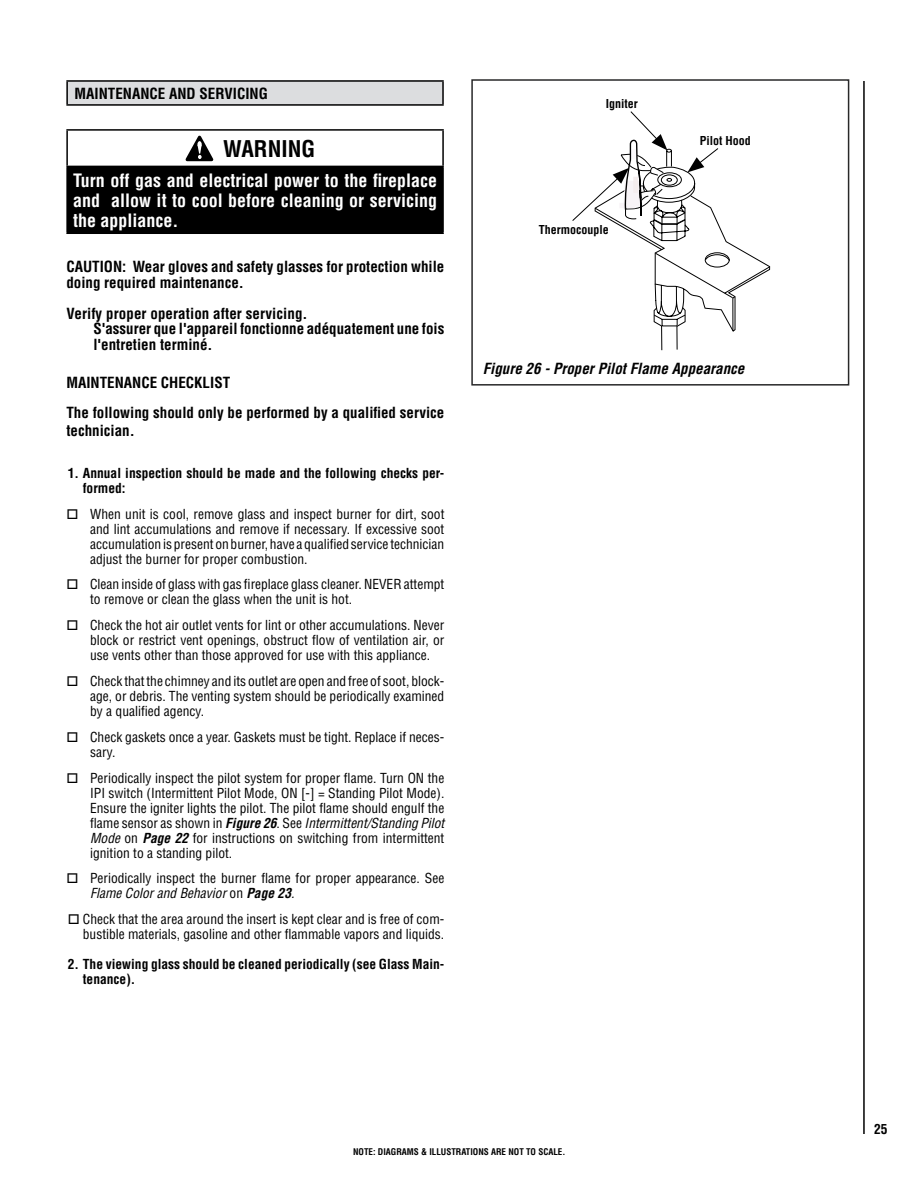
<style>
.page{position:relative;width:918px;height:1188px;background:#fff}
.page>*{position:absolute;margin:0;border:0;box-sizing:border-box;transform-origin:0 0}
.t1{font:700 condensed 22.5px "Helvetica";color:#000}
.t2{font:700 condensed 18px/20.2px "Helvetica";color:#fff;text-align:justify}
.t3{font:condensed 16.95px "Helvetica";color:#010101}
.t4{font:700 condensed 16.05px "Helvetica";color:#010101}
.t5{font:700 condensed 15px/15.5px "Helvetica";color:#000}
.t6{font:italic 700 condensed 15px "Helvetica";color:#000}
.t7{font:condensed 13.5px/15px "Helvetica";color:#000;text-align:justify}
.t8{font:700 condensed 13.5px/15px "Helvetica";color:#000}
.t9{font:700 condensed 12px "Helvetica";color:#000}
.t10{font:700 condensed 9px "Helvetica";color:#000}
.s1{font-weight:700;font-style:italic}
.s2{font-style:italic}
.s3{font-weight:700;font-size:16.05px}
</style>
<div class="page">
<hr style="left:863px;top:81px;width:2px;height:1053px;background:#000">
<div style="left:67px;top:81px;width:376px;height:24px;background:#dcdddf"></div>
<hr style="left:66px;top:80px;width:378px;height:2px;background:#000">
<hr style="left:66px;top:82px;width:2px;height:22px;background:#000">
<hr style="left:442px;top:82px;width:2px;height:22px;background:#000">
<hr style="left:66px;top:104px;width:378px;height:2px;background:#000">
<div style="left:67px;top:166px;width:376px;height:67px;background:#000"></div>
<hr style="left:66px;top:129px;width:378px;height:2px;background:#000">
<hr style="left:66px;top:131px;width:2px;height:35px;background:#000">
<hr style="left:442px;top:131px;width:2px;height:35px;background:#000">
<hr style="left:66px;top:166px;width:378px;height:1px;background:#000">
<hr style="left:66px;top:167px;width:2px;height:66px;background:#000">
<hr style="left:442px;top:167px;width:2px;height:66px;background:#000">
<hr style="left:66px;top:233px;width:378px;height:1px;background:#000">
<svg style="left:185px;top:135px;width:29px;height:27px"></svg>
<div style="left:471px;top:79px;width:378px;height:307px;border:2px solid #282829"></div>
<svg style="left:572px;top:111px;width:199px;height:239px"></svg>
<div style="left:699px;top:112px;width:73px;height:33px;background:#fff"></div>
<div style="left:692px;top:131px;width:77px;height:15px;background:#fff"></div>
<div style="left:565px;top:221px;width:43px;height:19px;background:#fff"></div>
<p class="t5" style="left:75px;top:86px;width:195px">MAINTENANCE AND SERVICING</p>
<h1 class="t1" style="left:223px;top:135px;width:94px">WARNING</h1>
<h2 class="t2" style="left:73px;top:170px;width:365px">Turn off gas and electrical power to the fireplace and allow it to cool before cleaning or servicing the appliance.</h2>
<p class="t5" style="left:66px;top:259px;width:380px">CAUTION: Wear gloves and safety glasses for protection while doing required maintenance.</p>
<p class="t5" style="left:93px;top:305px;width:352px;text-indent:-27px">Verify proper operation after servicing.<br>S'assurer que l'appareil fonctionne adéquatement une fois l'entretien terminé.</p>
<p class="t5" style="left:66px;top:367px;width:380px;line-height:30px">MAINTENANCE CHECKLIST<br>The following should only be performed by a qualified service</p>
<p class="t5" style="left:66px;top:423px;width:70px">technician.</p>
<p class="t8" style="left:83px;top:465px;width:363px;text-indent:-15px">1. Annual inspection should be made and the following checks per&shy;formed:</p>
<p class="t7" style="left:90px;top:506px;width:356px;text-indent:-24px">□ When unit is cool, remove glass and inspect burner for dirt, soot and lint accumulations and remove if necessary. If excessive soot accumulation is present on burner, have a qualified service technician adjust the burner for proper combustion.</p>
<p class="t7" style="left:90px;top:577px;width:356px;text-indent:-24px">□ Clean inside of glass with gas fireplace glass cleaner. NEVER attempt to remove or clean the glass when the unit is hot.</p>
<p class="t7" style="left:90px;top:618px;width:356px;text-indent:-24px">□ Check the hot air outlet vents for lint or other accumulations. Never block or restrict vent openings, obstruct flow of ventilation air, or use vents other than those approved for use with this appliance.</p>
<p class="t7" style="left:90px;top:674px;width:356px;text-indent:-24px">□ Check that the chimney and its outlet are open and free of soot, block&shy;age, or debris. The venting system should be periodically examined by a qualified agency.</p>
<p class="t7" style="left:90px;top:729px;width:356px;text-indent:-24px">□ Check gaskets once a year. Gaskets must be tight. Replace if neces&shy;sary.</p>
<p class="t7" style="left:90px;top:770px;width:356px;text-indent:-24px">□ Periodically inspect the pilot system for proper flame. Turn ON the IPI switch (Intermittent Pilot Mode, ON [-] = Standing Pilot Mode).<br>Ensure the igniter lights the pilot. The pilot flame should engulf the flame sensor as shown in <span class="s1">Figure 26</span>. See <span class="s2">Intermittent/Standing Pilot Mode</span> on <span class="s1">Page 22</span> for instructions on switching from intermittent ignition to a standing pilot.</p>
<p class="t7" style="left:90px;top:871px;width:356px;text-indent:-24px">□ Periodically inspect the burner flame for proper appearance. See<br><span class="s2">Flame Color and Behavior</span> on <span class="s1">Page 23</span><span class="s2">.</span></p>
<p class="t7" style="left:68px;top:912px;width:378px;text-align:right">□ Check that the area around the insert is kept clear and is free of com&shy;bustible materials, gasoline and other flammable vapors and liquids.</p>
<p class="t8" style="left:83px;top:957px;width:363px;text-indent:-15px">2. The viewing glass should be cleaned periodically (see Glass Main&shy;tenance).</p>
<p class="t3" style="left:611px;top:86px;width:45px">Igniter<span class="s3">r</span></p>
<p class="t4" style="left:611px;top:88px;width:39px">Ignito</p>
<p class="t9" style="left:606px;top:96px;width:34px">Igniter</p>
<p class="t3" style="left:509px;top:218px;width:97px">Thermocouple</p>
<p class="t4" style="left:547px;top:220px;width:47px">Sensor</p>
<p class="t9" style="left:539px;top:222px;width:71px">Thermocouple</p>
<p class="t4" style="left:706px;top:128px;width:35px">Hood</p>
<p class="t3" style="left:699px;top:128px;width:72px">Pilot Hood</p>
<p class="t9" style="left:700px;top:133px;width:53px">Pilot Hood</p>
<p class="t6" style="left:483px;top:359px;width:263px">Figure 26 - Proper Pilot Flame Appearance</p>
<p class="t10" style="left:353px;top:1146px;width:214px">NOTE: DIAGRAMS &amp; ILLUSTRATIONS ARE NOT TO SCALE.</p>
<p class="t8" style="left:874px;top:1121px;width:15px">25</p>
</div>
